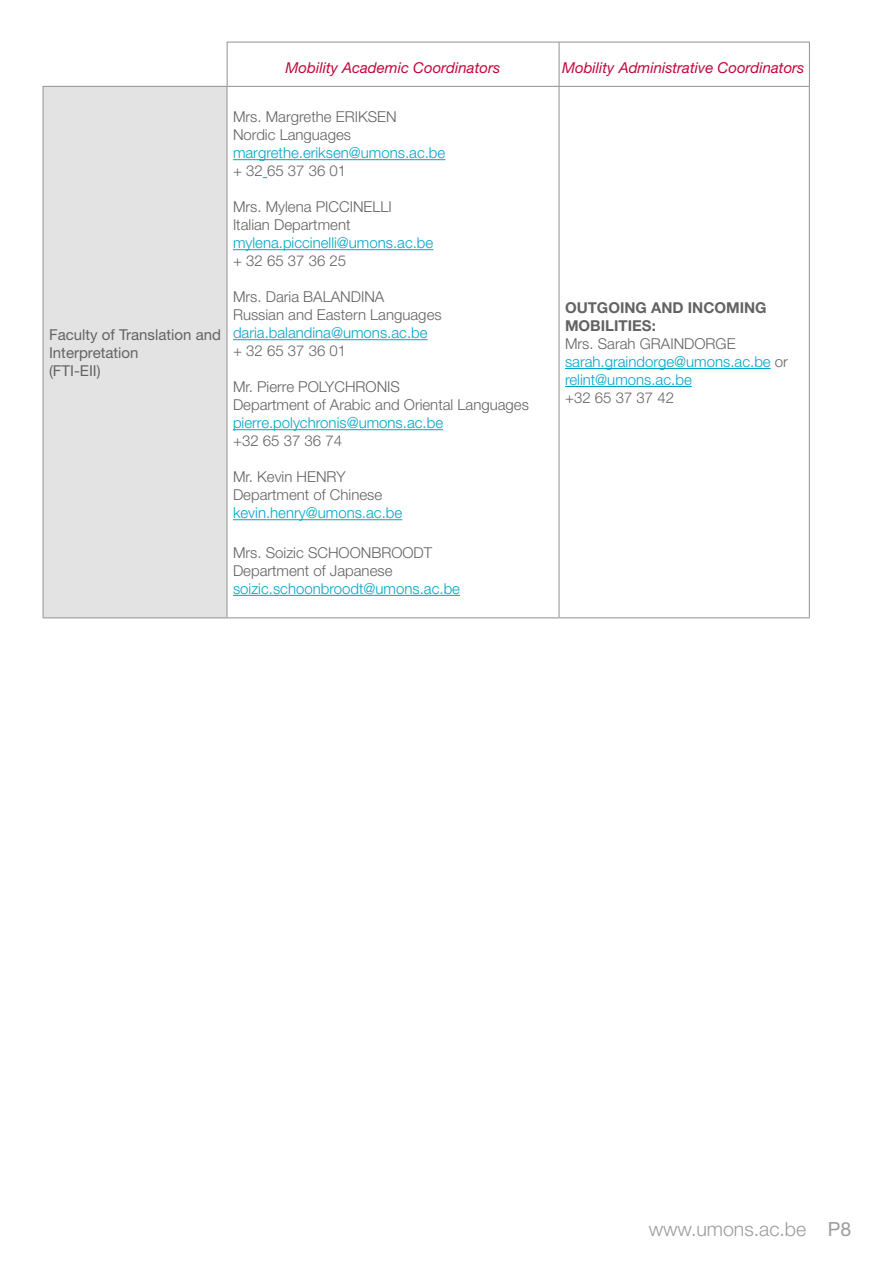
<style>
.page{position:relative;width:893px;height:1263px;background:#fff}
.page>*{position:absolute;margin:0;border:0;box-sizing:border-box;transform-origin:0 0}
.t1{font:300 19.5px "Helvetica Neue LT";color:#9d9d9c}
.t2{font:300 15px/18px "Helvetica Neue LT";color:#646363}
.t3{font:300 15px/18px "Helvetica Neue LT";color:#00a5c8}
.t4{font:italic 15px "Helvetica Neue LT";color:#c2063b}
.t5{font:15px/18px "Helvetica Neue LT";color:#646363}
.t6{font:700 15px/18px "Helvetica Neue LT";color:#646363}
.s1{color:#646363}
.s2{font-weight:400}
</style>
<div class="page">
<div style="left:43px;top:86px;width:184px;height:532px;background:#e3e3e3"></div>
<hr style="left:558px;top:86px;width:2px;height:531px;background:#9d9d9c">
<hr style="left:809px;top:86px;width:1px;height:531px;background:#9d9d9c">
<hr style="left:227px;top:617px;width:332px;height:1px;background:#9d9d9c">
<hr style="left:559px;top:617px;width:251px;height:1px;background:#9d9d9c">
<hr style="left:43px;top:86px;width:1px;height:531px;background:#9d9d9c">
<hr style="left:226px;top:86px;width:2px;height:531px;background:#9d9d9c">
<hr style="left:43px;top:617px;width:184px;height:1px;background:#9d9d9c">
<hr style="left:233px;top:159px;width:212px;height:1px;background:#00a5c8">
<hr style="left:233px;top:249px;width:200px;height:1px;background:#00a5c8">
<hr style="left:233px;top:339px;width:195px;height:1px;background:#00a5c8">
<hr style="left:233px;top:429px;width:210px;height:1px;background:#00a5c8">
<hr style="left:233px;top:519px;width:169px;height:1px;background:#00a5c8">
<hr style="left:233px;top:595px;width:227px;height:1px;background:#00a5c8">
<hr style="left:565px;top:368px;width:206px;height:1px;background:#00a5c8">
<hr style="left:565px;top:386px;width:127px;height:1px;background:#00a5c8">
<div style="left:227px;top:42px;width:583px;height:45px;border:1px solid #9d9d9c"></div>
<hr style="left:558px;top:42px;width:2px;height:45px;background:#9d9d9c">
<hr style="left:43px;top:86px;width:767px;height:1px;background:#9d9d9c">
<p class="t4" style="left:285px;top:58px;width:216px">Mobility Academic Coordinators</p>
<p class="t4" style="left:562px;top:58px;width:244px">Mobility Administrative Coordinators</p>
<p class="t5" style="left:49px;top:325px;width:173px">Faculty of Translation and<br>Interpretation<br>(FTI-EII)</p>
<p class="t2" style="left:233px;top:108px;width:165px">Mrs. Margrethe ERIKSEN<br>Nordic Languages</p>
<p class="t3" style="left:233px;top:144px;width:214px">margrethe.eriksen@umons.ac.be</p>
<p class="t2" style="left:233px;top:162px;width:115px">+ 32 65 37 36 01</p>
<p class="t2" style="left:233px;top:198px;width:160px">Mrs. Mylena PICCINELLI<br>Italian Department</p>
<p class="t3" style="left:233px;top:234px;width:202px">mylena.piccinelli@umons.ac.be</p>
<p class="t2" style="left:233px;top:252px;width:115px">+ 32 65 37 36 25</p>
<p class="t2" style="left:233px;top:288px;width:210px">Mrs. Daria BALANDINA<br>Russian and Eastern Languages</p>
<p class="t3" style="left:233px;top:324px;width:196px">daria.balandina@umons.ac.be</p>
<p class="t2" style="left:233px;top:342px;width:115px">+ 32 65 37 36 01</p>
<p class="t2" style="left:233px;top:378px;width:297px">Mr. Pierre POLYCHRONIS<br>Department of Arabic and Oriental Languages</p>
<p class="t3" style="left:233px;top:414px;width:212px">pierre.polychronis@umons.ac.be</p>
<p class="t2" style="left:233px;top:432px;width:111px">+32 65 37 36 74</p>
<p class="t2" style="left:233px;top:468px;width:151px">Mr. Kevin HENRY<br>Department of Chinese</p>
<p class="t3" style="left:233px;top:504px;width:171px">kevin.henry@umons.ac.be</p>
<p class="t2" style="left:233px;top:543px;width:201px">Mrs. Soizic SCHOONBROODT<br>Department of Japanese</p>
<p class="t3" style="left:233px;top:579px;width:229px">soizic.schoonbroodt@umons.ac.be</p>
<p class="t6" style="left:565px;top:298px;width:203px">OUTGOING AND INCOMING<br>MOBILITIES:</p>
<p class="t3" style="left:565px;top:334px;width:224px"><span class="s1">Mrs. Sarah GRAINDORGE </span>sarah.graindorge@umons.ac.be <span class="s1">or </span>relint@umons.ac.be</p>
<p class="t2" style="left:565px;top:388px;width:111px">+32 65 37 37 42</p>
<h1 class="t1" style="left:649px;top:1217px;width:204px">www.umons.ac.be <span class="s2">P8</span></h1>
</div>
